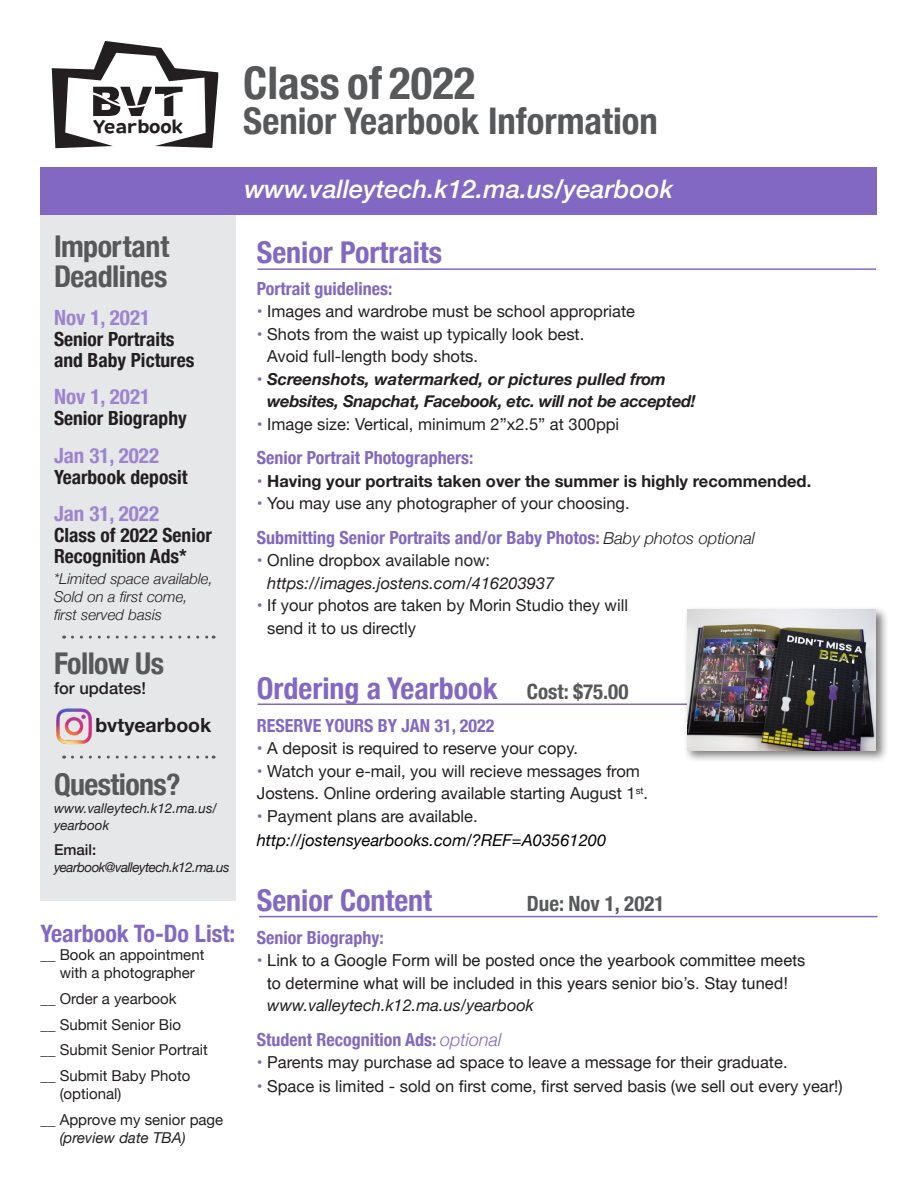
<style>
.page{position:relative;width:918px;height:1188px;background:#fff}
.page>*{position:absolute;margin:0;border:0;box-sizing:border-box;transform-origin:0 0}
.t1{font:700 condensed 45px "Helvetica Neue";color:#57585a}
.t2{font:700 condensed 36.75px "Helvetica Neue";color:#57585a}
.t3{font:700 condensed 30px "Helvetica Neue";color:#8268c3}
.t4{font:700 condensed 30px/30px "Helvetica Neue";letter-spacing:-.02em;color:#57585a}
.t5{font:italic 500 25.5px "Helvetica Neue";color:#fff}
.t6{font:700 condensed 24px "Helvetica Neue";color:#8268c3}
.t7{font:700 condensed 21px "Helvetica Neue";color:#9d84cf}
.t8{font:700 condensed 21px "Helvetica Neue";color:#57585a}
.t9{font:700 condensed 19.5px/21px "Helvetica Neue";color:#231f20}
.t10{font:700 19.5px "Helvetica Neue";color:#231f20}
.t11{font:18.45px "Remissis Sb";letter-spacing:-.04em;color:#231f20}
.t12{font:700 condensed 18px "Helvetica Neue";color:#8268c3}
.t13{font:16.5px/22.5px "Helvetica Neue";color:#231f20}
.t14{font:16.5px/22.5px "Helvetica";color:#231f20}
.t15{font:italic 700 16.5px/22.5px "Helvetica Neue";letter-spacing:-.02em;color:#231f20}
.t16{font:italic 16.5px/22.5px "Helvetica Neue";color:#231f20}
.t17{font:700 16.5px "Helvetica Neue";color:#231f20}
.t18{font:italic 16.5px "Helvetica Neue";color:#000}
.t19{font:500 16.5px "Helvetica Neue";color:#231f20}
.t20{font:15px/18px "Helvetica Neue";color:#231f20}
.t21{font:italic 300 15px/18px "Helvetica Neue";color:#231f20}
.t22{font:500 15px "Helvetica Neue";color:#231f20}
.t23{font:italic 13.5px/16.2px "Helvetica Neue";color:#231f20}
.t24{font:italic 13.5px "Helvetica Neue";letter-spacing:-.04em;color:#231f20}
.s1{font-style:italic}
.s2{color:#8268c3}
.s3{font-weight:400;font-style:normal;color:#8268c3}
.s4{font-weight:400;color:#8268c3}
.s5{font-weight:300;font-style:italic;font-stretch:normal;font-size:16.5px;color:#231f20}
.s6{font-style:normal;color:#8268c3}
.s7{font-style:normal}
.s8{font-size:21px;color:#57585a}
.s9{font-family:"Helvetica Neue";color:#8268c3}
.s10{font-family:"Helvetica Neue";font-style:italic}
.s11{font-weight:300;font-style:italic;font-stretch:normal}
</style>
<div class="page">
<div style="left:40px;top:168px;width:838px;height:47px;background:#8268c3"></div>
<div style="left:40px;top:215px;width:196px;height:686px;background:#e6e7e9"></div>
<svg style="left:52px;top:41px;width:166px;height:107px"></svg>
<hr style="left:258px;top:268px;width:618px;height:2px;background:#8268c3">
<svg style="left:72px;top:636px;width:142px;height:3px"></svg>
<svg style="left:72px;top:756px;width:142px;height:3px"></svg>
<hr style="left:258px;top:704px;width:618px;height:1px;background:#8268c3">
<hr style="left:259px;top:916px;width:619px;height:1px;background:#8268c3">
<img style="left:56px;top:708px;width:36px;height:36px">
<div style="left:683px;top:606px;width:206px;height:157px;background:#231f20;opacity:.6"></div>
<img style="left:687px;top:610px;width:189px;height:140px">
<p class="t11" style="left:93px;top:112px;width:92px">Yearbook</p>
<p class="t1" style="left:243px;top:46px;width:234px">Class of 2022</p>
<p class="t2" style="left:243px;top:91px;width:416px">Senior Yearbook Information</p>
<p class="t5" style="left:245px;top:167px;width:430px">www.valleytech.k12.ma.us/yearbook</p>
<p class="t4" style="left:54px;top:230px;width:117px">Important<br>Deadlines</p>
<p class="t7" style="left:54px;top:300px;width:98px">Nov 1, 2021</p>
<p class="t9" style="left:54px;top:327px;width:142px">Senior Portraits and Baby Pictures</p>
<p class="t7" style="left:54px;top:380px;width:98px">Nov 1, 2021</p>
<p class="t9" style="left:54px;top:407px;width:134px">Senior Biography</p>
<p class="t7" style="left:54px;top:438px;width:107px">Jan 31, 2022</p>
<p class="t9" style="left:54px;top:465px;width:135px">Yearbook deposit</p>
<p class="t7" style="left:54px;top:497px;width:107px">Jan 31, 2022</p>
<p class="t9" style="left:54px;top:524px;width:159px">Class of 2022 Senior<br>Recognition Ads*</p>
<p class="t21" style="left:54px;top:569px;width:160px">*Limited space available,<br>Sold on a first come, first served basis</p>
<p class="t4" style="left:54px;top:647px;width:112px">Follow Us</p>
<p class="t19" style="left:54px;top:675px;width:94px">for updates!</p>
<p class="t10" style="left:95px;top:710px;width:117px">bvtyearbook</p>
<p class="t4" style="left:54px;top:768px;width:128px">Questions?</p>
<p class="t23" style="left:54px;top:801px;width:165px">www.valleytech.k12.ma.us/ yearbook</p>
<p class="t22" style="left:54px;top:838px;width:44px">Email:</p>
<p class="t24" style="left:54px;top:857px;width:177px">yearbook@valleytech.k12.ma.us</p>
<p class="t6" style="left:40px;top:913px;width:196px">Yearbook To-Do List:</p>
<p class="t20" style="left:60px;top:946px;width:146px;text-indent:-19px">__ Book an appointment with a photographer</p>
<p class="t20" style="left:40px;top:990px;width:138px">__ Order a yearbook</p>
<p class="t20" style="left:40px;top:1016px;width:142px">__ Submit Senior Bio</p>
<p class="t20" style="left:40px;top:1042px;width:169px">__ Submit Senior Portrait</p>
<p class="t20" style="left:60px;top:1068px;width:132px;text-indent:-19px">__ Submit Baby Photo (optional)</p>
<p class="t20" style="left:60px;top:1111px;width:165px;text-indent:-19px">__ Approve my senior page <span class="s1">(preview date TBA)</span></p>
<p class="t3" style="left:257px;top:228px;width:187px">Senior Portraits</p>
<p class="t12" style="left:257px;top:274px;width:137px">Portrait guidelines:</p>
<p class="t13" style="left:257px;top:301px;width:380px"><span class="s2">•</span> Images and wardrobe must be school appropriate</p>
<p class="t13" style="left:267px;top:324px;width:319px;text-indent:-10px"><span class="s2">•</span> Shots from the waist up typically look best.<br>Avoid full-length body shots.</p>
<p class="t15" style="left:267px;top:368px;width:430px;text-indent:-10px"><span class="s3">•</span> Screenshots, watermarked, or pictures pulled from websites, Snapchat, Facebook, etc. will not be accepted!</p>
<p class="t13" style="left:257px;top:414px;width:364px"><span class="s2">•</span> Image size: Vertical, minimum 2”x2.5” at 300ppi</p>
<p class="t12" style="left:257px;top:443px;width:218px">Senior Portrait Photographers:</p>
<p class="t17" style="left:257px;top:468px;width:556px"><span class="s4">•</span> Having your portraits taken over the summer is highly recommended.</p>
<p class="t13" style="left:257px;top:493px;width:374px"><span class="s2">•</span> You may use any photographer of your choosing.</p>
<p class="t12" style="left:257px;top:523px;width:500px">Submitting Senior Portraits and/or Baby Photos: <span class="s5">Baby photos optional</span></p>
<p class="t16" style="left:267px;top:550px;width:289px;text-indent:-10px"><span class="s6">•</span> <span class="s7">Online dropbox available now: </span>https://images.jostens.com/416203937</p>
<p class="t13" style="left:267px;top:595px;width:362px;text-indent:-10px"><span class="s2">•</span> If your photos are taken by Morin Studio they will send it to us directly</p>
<p class="t3" style="left:257px;top:663px;width:373px">Ordering a Yearbook <span class="s8">Cost: $75.00</span></p>
<p class="t12" style="left:257px;top:710px;width:239px">RESERVE YOURS BY JAN 31, 2022</p>
<p class="t13" style="left:257px;top:738px;width:323px"><span class="s2">•</span> A deposit is required to reserve your copy.</p>
<p class="t13" style="left:257px;top:761px;width:393px"><span class="s2">•</span> Watch your e-mail, you will recieve messages from<br>Jostens. Online ordering available starting August 1<sup>st</sup>.</p>
<p class="t13" style="left:257px;top:806px;width:222px"><span class="s2">•</span> Payment plans are available.</p>
<p class="t18" style="left:257px;top:828px;width:351px">http://jostensyearbooks.com/?REF=A03561200</p>
<p class="t3" style="left:257px;top:875px;width:177px">Senior Content</p>
<p class="t8" style="left:527px;top:886px;width:139px">Due: Nov 1, 2021</p>
<p class="t12" style="left:257px;top:922px;width:128px">Senior Biography:</p>
<p class="t14" style="left:267px;top:949px;width:540px;text-indent:-10px"><span class="s9">•</span> Link to a Google Form will be posted once the yearbook committee meets to determine what will be included in this years senior bio’s. Stay tuned! <span class="s10">www.valleytech.k12.ma.us/yearbook</span></p>
<p class="t12" style="left:257px;top:1024px;width:246px">Student Recognition Ads: <span class="s11">optional</span></p>
<p class="t13" style="left:257px;top:1052px;width:532px"><span class="s2">•</span> Parents may purchase ad space to leave a message for their graduate.</p>
<p class="t13" style="left:257px;top:1076px;width:588px"><span class="s2">•</span> Space is limited - sold on first come, first served basis (we sell out every year!)</p>
</div>
